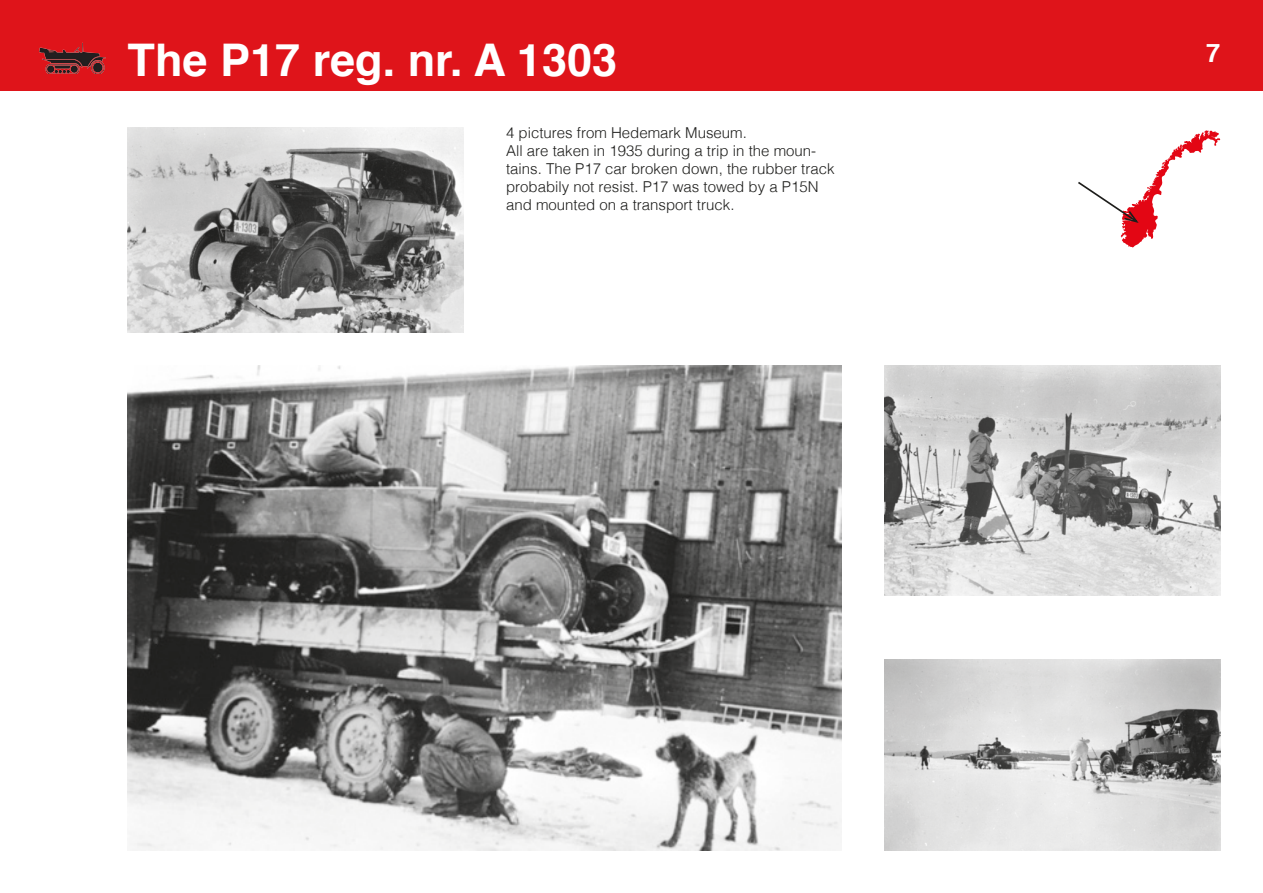
<style>
.page{position:relative;width:1263px;height:893px;background:#fff}
.page>*{position:absolute;margin:0;border:0;box-sizing:border-box;transform-origin:0 0}
.t1{font:700 45px "Helvetica";color:#fff}
.t2{font:700 25.5px "Helvetica";color:#fff}
.t3{font:300 15px/18px "Helvetica";color:#1d1d1b}
</style>
<div class="page">
<div style="left:0;top:0;width:1262px;height:91px;background:#df141a"></div>
<img style="left:39px;top:43px;width:67px;height:31px">
<img style="left:884px;top:366px;width:336px;height:229px">
<img style="left:128px;top:366px;width:714px;height:484px">
<img style="left:884px;top:660px;width:336px;height:190px">
<img style="left:128px;top:128px;width:335px;height:205px">
<svg style="left:1078px;top:130px;width:142px;height:118px"></svg>
<h1 class="t1" style="left:128px;top:24px;width:491px">The P17 reg. nr. A 1303</h1>
<h2 class="t2" style="left:1206px;top:32px;width:16px">7</h2>
<p class="t3" style="left:506px;top:123px;width:330px">4 pictures from Hedemark Museum.<br>All are taken in 1935 during a trip in the moun&shy;tains. The P17 car broken down, the rubber track probabily not resist. P17 was towed by a P15N and mounted on a transport truck.</p>
</div>
